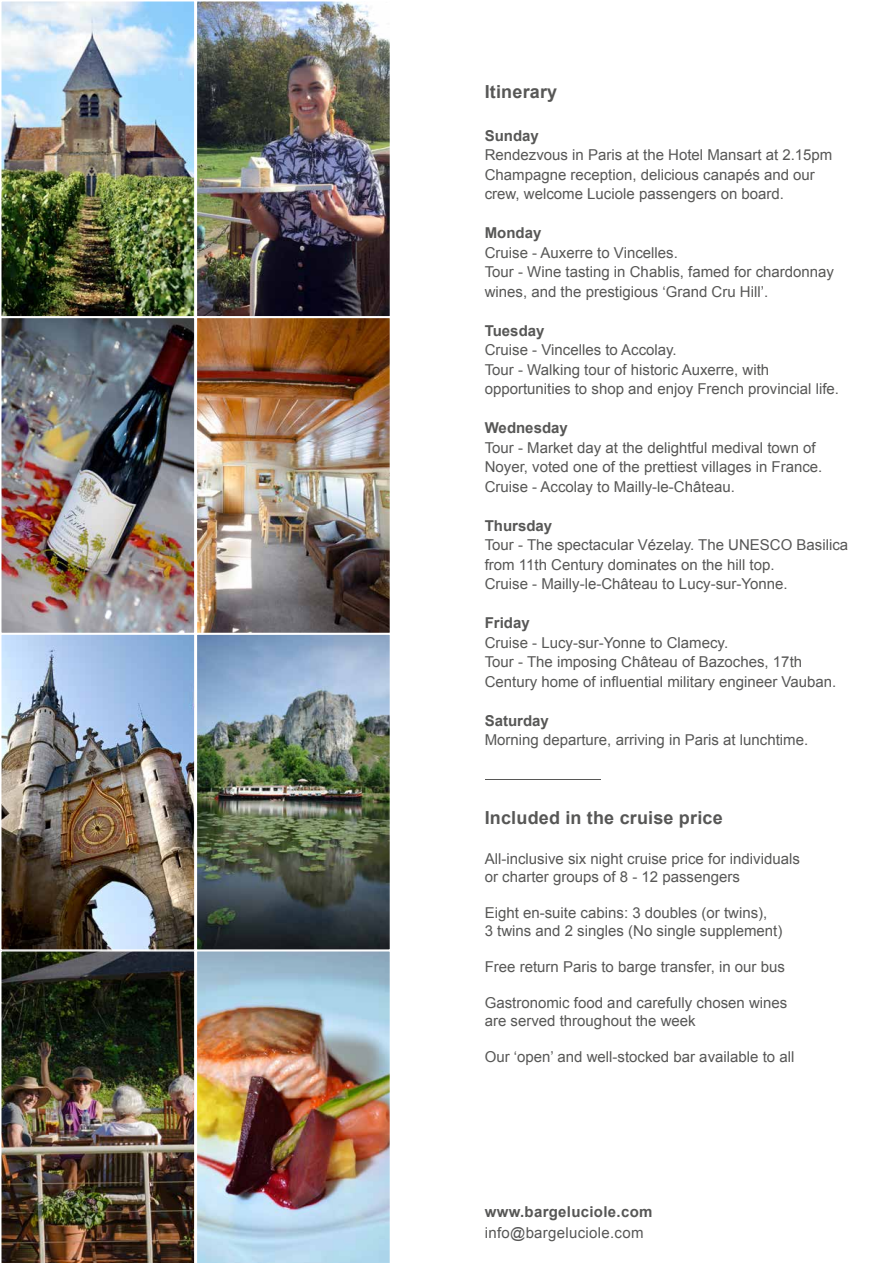
<style>
.page{position:relative;width:893px;height:1263px;background:#fff}
.page>*{position:absolute;margin:0;border:0;box-sizing:border-box;transform-origin:0 0}
.t1{font:700 18px "Arial";letter-spacing:.01em;color:#575756}
.t2{font:15px/19.5px "Arial";color:#575756}
.t3{font:700 15px "Arial";color:#575756}
.t4{font:15px "Arial";letter-spacing:.02em;color:#575756}
.t5{font:700 15px "Arial";letter-spacing:.02em;color:#575756}
</style>
<div class="page">
<img style="left:3px;top:3px;width:385px;height:945px">
<div style="left:0;top:317px;width:196px;height:317px;border:2px solid #fff"></div>
<hr style="left:485px;top:779px;width:116px;height:1px;background:#575756">
<div style="left:196px;top:633px;width:195px;height:318px;border:2px solid #fff"></div>
<img style="left:196px;top:950px;width:195px;height:313px">
<div style="left:0;top:0;width:196px;height:318px;border:2px solid #fff"></div>
<img style="left:1px;top:951px;width:194px;height:312px">
<div style="left:196px;top:0;width:195px;height:318px;border:2px solid #fff"></div>
<div style="left:196px;top:317px;width:195px;height:317px;border:2px solid #fff"></div>
<div style="left:0;top:633px;width:196px;height:318px;border:2px solid #fff"></div>
<p class="t1" style="left:485px;top:80px;width:74px">Itinerary</p>
<p class="t3" style="left:485px;top:125px;width:56px">Sunday</p>
<p class="t2" style="left:485px;top:145px;width:349px">Rendezvous in Paris at the Hotel Mansart at 2.15pm<br>Champagne reception, delicious canapés and our crew, welcome Luciole passengers on board.</p>
<p class="t3" style="left:485px;top:223px;width:58px">Monday</p>
<p class="t2" style="left:485px;top:243px;width:351px">Cruise - Auxerre to Vincelles.<br>Tour - Wine tasting in Chablis, famed for chardonnay wines, and the prestigious ‘Grand Cru Hill’.</p>
<p class="t3" style="left:485px;top:320px;width:61px">Tuesday</p>
<p class="t2" style="left:485px;top:340px;width:356px">Cruise - Vincelles to Accolay.<br>Tour - Walking tour of historic Auxerre, with opportunities to shop and enjoy French provincial life.</p>
<p class="t3" style="left:485px;top:418px;width:85px">Wednesday</p>
<p class="t2" style="left:485px;top:438px;width:339px">Tour - Market day at the delightful medival town of<br>Noyer, voted one of the prettiest villages in France.<br>Cruise - Accolay to Mailly-le-Château.</p>
<p class="t3" style="left:485px;top:515px;width:69px">Thursday</p>
<p class="t2" style="left:485px;top:535px;width:365px">Tour - The spectacular Vézelay. The UNESCO Basilica from 11th Century dominates on the hill top.<br>Cruise - Mailly-le-Château to Lucy-sur-Yonne.</p>
<p class="t3" style="left:485px;top:613px;width:47px">Friday</p>
<p class="t2" style="left:485px;top:633px;width:353px">Cruise - Lucy-sur-Yonne to Clamecy.<br>Tour - The imposing Château of Bazoches, 17th<br>Century home of influential military engineer Vauban.</p>
<p class="t3" style="left:485px;top:710px;width:66px">Saturday</p>
<p class="t2" style="left:485px;top:730px;width:325px">Morning departure, arriving in Paris at lunchtime.</p>
<p class="t1" style="left:485px;top:806px;width:239px">Included in the cruise price</p>
<p class="t2" style="left:485px;top:850px;width:317px;line-height:18px">All-inclusive six night cruise price for individuals or charter groups of 8 - 12 passengers</p>
<p class="t2" style="left:485px;top:904px;width:299px;line-height:18px">Eight en-suite cabins: 3 doubles (or twins),<br>3 twins and 2 singles (No single supplement)</p>
<p class="t2" style="left:485px;top:957px;width:302px">Free return Paris to barge transfer, in our bus</p>
<p class="t2" style="left:485px;top:994px;width:304px;line-height:18px">Gastronomic food and carefully chosen wines are served throughout the week</p>
<p class="t2" style="left:485px;top:1047px;width:311px">Our ‘open’ and well-stocked bar available to all</p>
<p class="t5" style="left:485px;top:1201px;width:169px">www.bargeluciole.com</p>
<p class="t4" style="left:485px;top:1222px;width:160px">info@bargeluciole.com</p>
</div>
